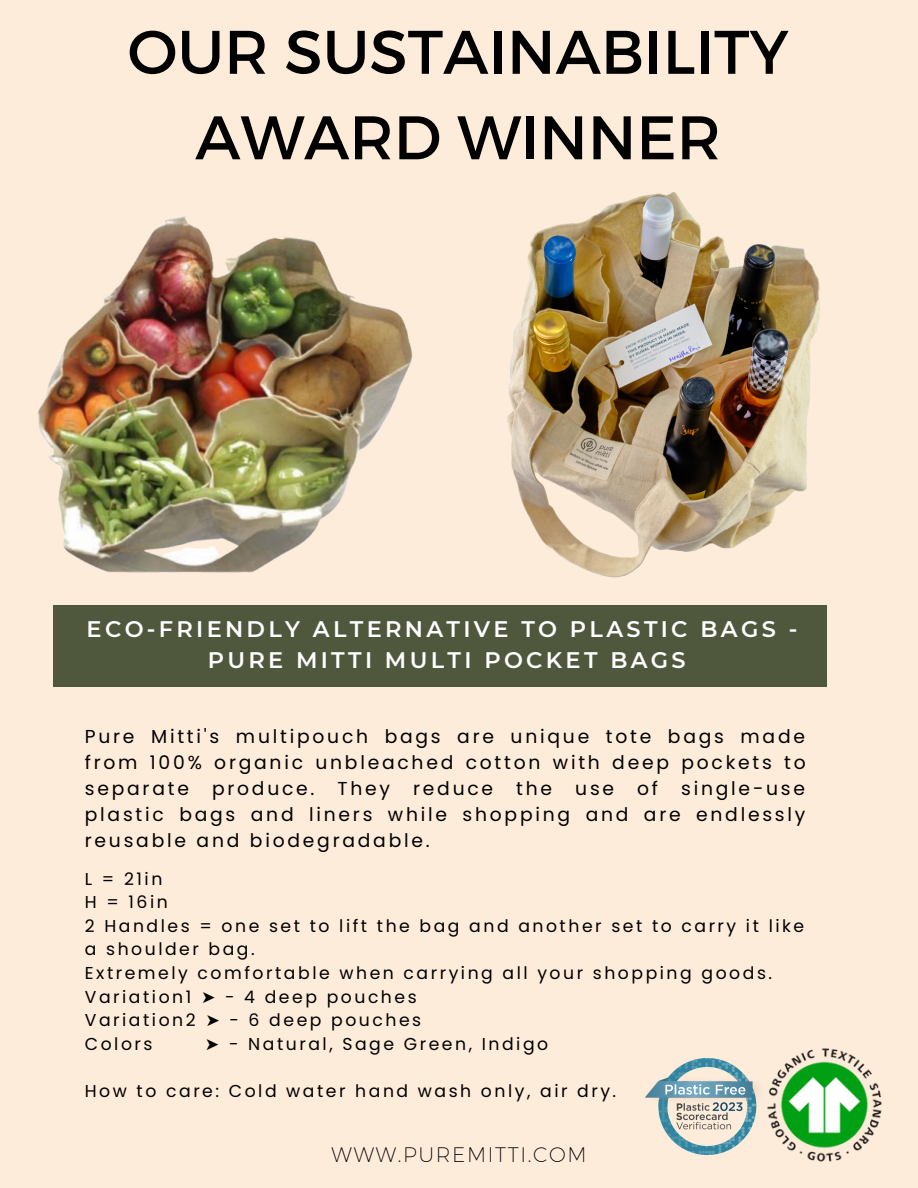
<style>
.page{position:relative;width:918px;height:1188px;background:#feecda}
.page>*{position:absolute;margin:0;border:0;box-sizing:border-box;transform-origin:0 0}
.t1{font:61.35px/85.5px "Montserrat";color:#000;text-align:center}
.t2{font:600 22.5px/30.3px "Montserrat";letter-spacing:.145em;color:#fff;text-align:center}
.t3{font:300 20.4px "Kief Montaser Extra";letter-spacing:.08em;color:#000}
.t4{font:18.75px/25.8px "Poppins";letter-spacing:.145em;color:#000;text-align:justify}
.t5{font:17.25px/23.7px "Poppins";letter-spacing:.145em;color:#000}
.s1{font-family:"DejaVu Sans"}
</style>
<div class="page">
<img style="left:37px;top:216px;width:376px;height:357px">
<div style="left:53px;top:606px;width:773px;height:81px;background:#4f583d"></div>
<img style="left:507px;top:192px;width:313px;height:386px">
<img style="left:645px;top:1058px;width:112px;height:97px">
<img style="left:767px;top:1048px;width:115px;height:114px">
<h1 class="t1" style="left:128px;top:6px;width:663px">OUR SUSTAINABILITY<br>AWARD WINNER</h1>
<h2 class="t2" style="left:87px;top:614px;width:712px">ECO-FRIENDLY ALTERNATIVE TO PLASTIC BAGS -<br>PURE MITTI MULTI POCKET BAGS</h2>
<p class="t4" style="left:85px;top:724px;width:722px">Pure Mitti's multipouch bags are unique tote bags made from 100% organic unbleached cotton with deep pockets to separate produce. They reduce the use of single-use plastic bags and liners while shopping and are endlessly reusable and biodegradable.</p>
<p class="t5" style="left:85px;top:867px;width:721px">L = 21in<br>H = 16in<br>2 Handles = one set to lift the bag and another set to carry it like a shoulder bag.<br>Extremely comfortable when carrying all your shopping goods.<br>Variation1 <span class="s1">➤</span> - 4 deep pouches<br>Variation2 <span class="s1">➤</span> - 6 deep pouches<br>Colors</p>
<p class="t5" style="left:205px;top:1032px;width:345px"><span class="s1">➤</span> - Natural, Sage Green, Indigo</p>
<p class="t5" style="left:85px;top:1079px;width:533px">How to care: Cold water hand wash only, air dry.</p>
<p class="t3" style="left:332px;top:1142px;width:256px">WWW.PUREMITTI.COM</p>
</div>
